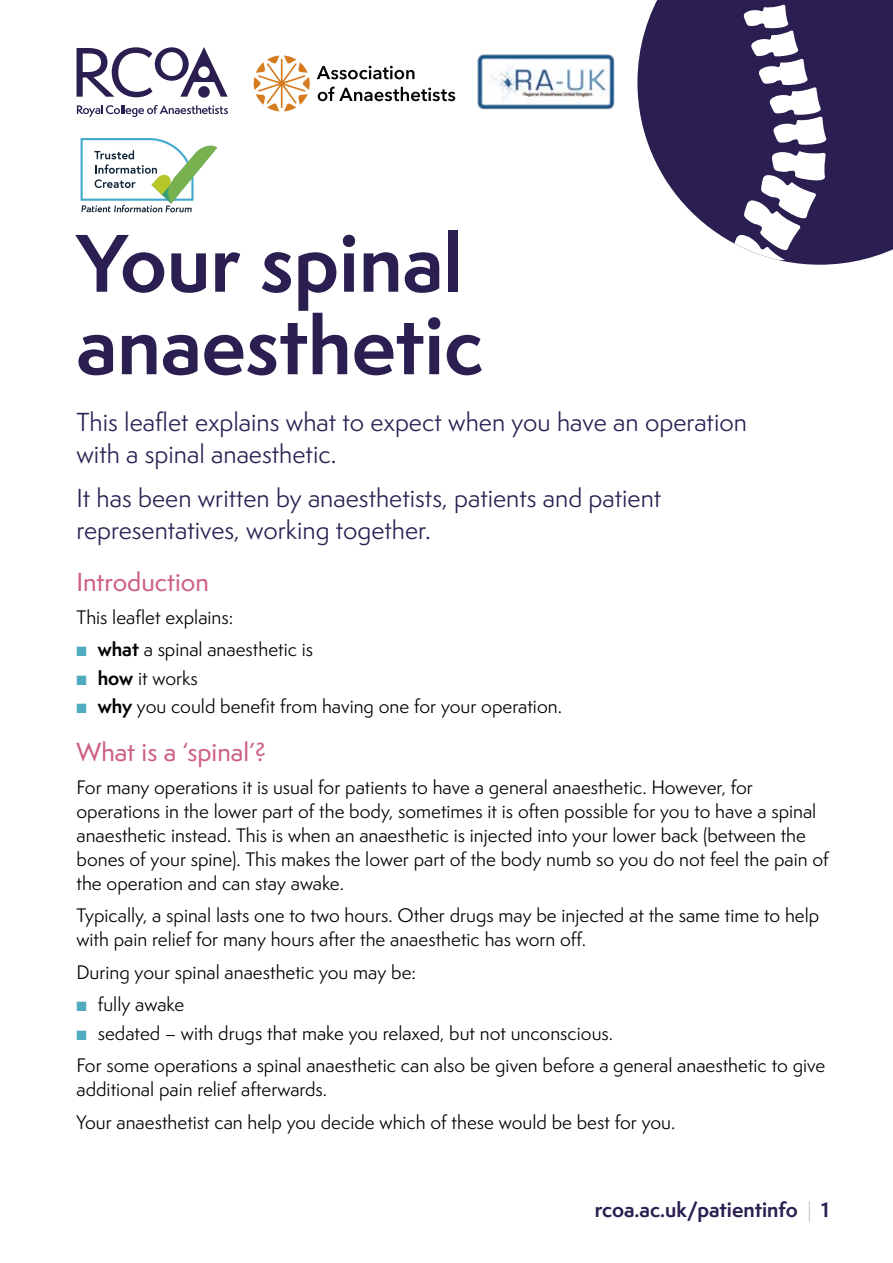
<style>
.page{position:relative;width:893px;height:1263px;background:#fff}
.page>*{position:absolute;margin:0;border:0;box-sizing:border-box;transform-origin:0 0}
.t1{font:700 75px/82.5px "Semplicita Pro";color:#2b1f51}
.t2{font:24px/31.5px "Semplicita Pro";color:#2b1f51}
.t3{font:500 24px "Semplicita Pro";color:#cd6084}
.t4{font:700 19.35px "Semplicita Pro";color:#2b1f51}
.t5{font:18px/24px "Semplicita Pro";color:#000}
.s1{color:#50abbf}
.s2{font-weight:700}
.s3{font-weight:300;color:#b5b6b5}
</style>
<div class="page">
<svg style="left:637px;top:0;width:256px;height:265px;fill:#2b1f51"></svg>
<svg style="left:743px;top:5px;width:83px;height:140px"></svg>
<svg style="left:733px;top:151px;width:93px;height:109px"></svg>
<img style="left:477px;top:54px;width:138px;height:56px">
<svg style="left:77px;top:105px;width:151px;height:12px"></svg>
<svg style="left:77px;top:47px;width:151px;height:50px"></svg>
<svg style="left:254px;top:56px;width:56px;height:55px"></svg>
<svg style="left:318px;top:87px;width:137px;height:14px"></svg>
<svg style="left:317px;top:66px;width:97px;height:13px"></svg>
<svg style="left:80px;top:138px;width:137px;height:74px"></svg>
<h1 class="t1" style="left:77px;top:221px;width:408px">Your spinal anaesthetic</h1>
<h2 class="t2" style="left:77px;top:406px;width:672px">This leaflet explains what to expect when you have an operation with a spinal anaesthetic.</h2>
<h2 class="t2" style="left:77px;top:482px;width:586px">It has been written by anaesthetists, patients and patient representatives, working together.</h2>
<h2 class="t3" style="left:77px;top:565px;width:134px">Introduction</h2>
<p class="t5" style="left:77px;top:605px;width:158px">This leaflet explains:</p>
<p class="t5" style="left:77px;top:637px;width:238px"><span class="s1">■</span> <span class="s2">what</span> a spinal anaesthetic is</p>
<p class="t5" style="left:77px;top:665px;width:123px"><span class="s1">■</span> <span class="s2">how</span> it works</p>
<p class="t5" style="left:77px;top:694px;width:487px"><span class="s1">■</span> <span class="s2">why</span> you could benefit from having one for your operation.</p>
<h2 class="t3" style="left:77px;top:735px;width:191px">What is a ‘spinal’?</h2>
<p class="t5" style="left:77px;top:775px;width:754px">For many operations it is usual for patients to have a general anaesthetic. However, for operations in the lower part of the body, sometimes it is often possible for you to have a spinal anaesthetic instead. This is when an anaesthetic is injected into your lower back (between the bones of your spine). This makes the lower part of the body numb so you do not feel the pain of the operation and can stay awake.</p>
<p class="t5" style="left:77px;top:903px;width:744px">Typically, a spinal lasts one to two hours. Other drugs may be injected at the same time to help with pain relief for many hours after the anaesthetic has worn off.</p>
<p class="t5" style="left:77px;top:960px;width:341px">During your spinal anaesthetic you may be:</p>
<p class="t5" style="left:77px;top:992px;width:109px"><span class="s1">■</span> fully awake</p>
<p class="t5" style="left:77px;top:1016px;width:750px;line-height:32.5px"><span class="s1">■</span> sedated – with drugs that make you relaxed, but not unconscious.<br>For some operations a spinal anaesthetic can also be given before a general anaesthetic to give</p>
<p class="t5" style="left:77px;top:1073px;width:600px;line-height:32.5px">additional pain relief afterwards.<br>Your anaesthetist can help you decide which of these would be best for you.</p>
<p class="t4" style="left:595px;top:1195px;width:236px">rcoa.ac.uk/patientinfo <span class="s3">|</span> 1</p>
</div>
